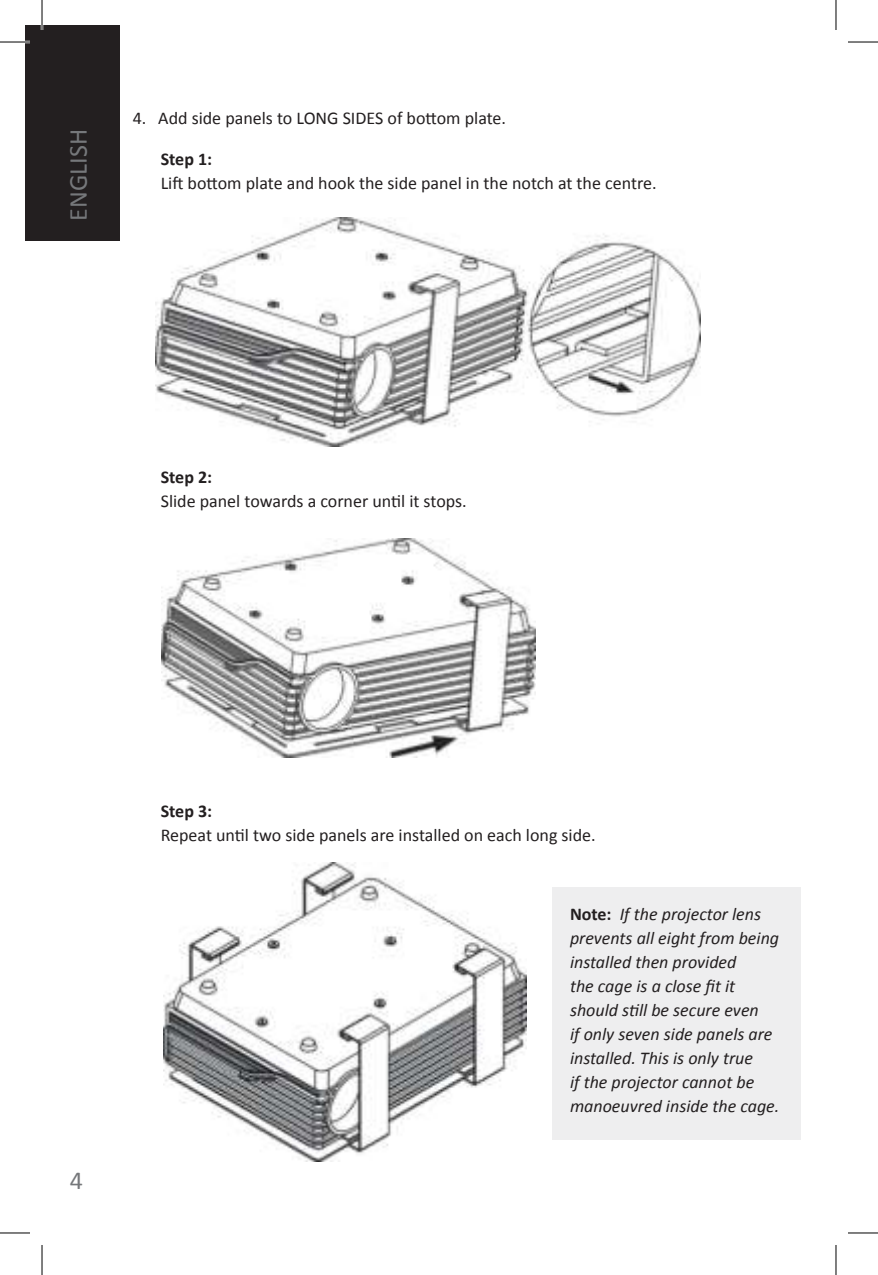
<style>
.page{position:relative;width:878px;height:1275px;background:#fff}
.page>*{position:absolute;margin:0;border:0;box-sizing:border-box;transform-origin:0 0}
.t1{font:26px "Calibri";color:#76787b}
.t2{font:italic 18px/24px "Calibri";color:#231f20}
.t3{font:18px "Calibri";color:#231f20}
.t4{font:700 18px "Calibri";color:#231f20}
.s1{font-weight:700;font-style:normal}
</style>
<div class="page">
<div style="left:552px;top:887px;width:249px;height:252px;background:#eeeeef"></div>
<img style="left:164px;top:862px;width:363px;height:299px">
<img style="left:155px;top:218px;width:545px;height:228px">
<img style="left:161px;top:538px;width:374px;height:219px">
<div style="left:25px;top:25px;width:95px;height:215px;background:#231f20"></div>
<hr style="left:0;top:41px;width:30px;height:2px;background:#fff">
<hr style="left:41px;top:0;width:2px;height:30px;background:#fff">
<hr style="left:0;top:42px;width:30px;height:1px;background:#000">
<hr style="left:848px;top:42px;width:30px;height:1px;background:#000">
<hr style="left:0;top:1232px;width:30px;height:1px;background:#000">
<hr style="left:848px;top:1232px;width:30px;height:1px;background:#000">
<hr style="left:42px;top:0;width:1px;height:30px;background:#000">
<hr style="left:42px;top:1245px;width:1px;height:30px;background:#000">
<hr style="left:835px;top:0;width:1px;height:30px;background:#000">
<hr style="left:835px;top:1245px;width:1px;height:30px;background:#000">
<h1 class="t1" style="left:62px;top:221px;width:93px;rotate:-90deg">ENGLISH</h1>
<p class="t3" style="left:133px;top:106px;width:375px">4. Add side panels to LONG SIDES of bottom plate.</p>
<p class="t4" style="left:161px;top:147px;width:53px">Step 1:</p>
<p class="t3" style="left:161px;top:171px;width:497px">Lift bottom plate and hook the side panel in the notch at the centre.</p>
<p class="t4" style="left:161px;top:466px;width:53px">Step 2:</p>
<p class="t3" style="left:161px;top:490px;width:307px">Slide panel towards a corner until it stops.</p>
<h1 class="t1" style="left:70px;top:1164px;width:15px">4</h1>
<p class="t4" style="left:161px;top:800px;width:53px">Step 3:</p>
<p class="t3" style="left:161px;top:824px;width:436px">Repeat until two side panels are installed on each long side.</p>
<p class="t2" style="left:570px;top:902px;width:211px"><span class="s1">Note:</span> If the projector lens prevents all eight from being installed then provided<br>the cage is a close fit it should still be secure even<br>if only seven side panels are installed. This is only true<br>if the projector cannot be manoeuvred inside the cage.</p>
</div>
